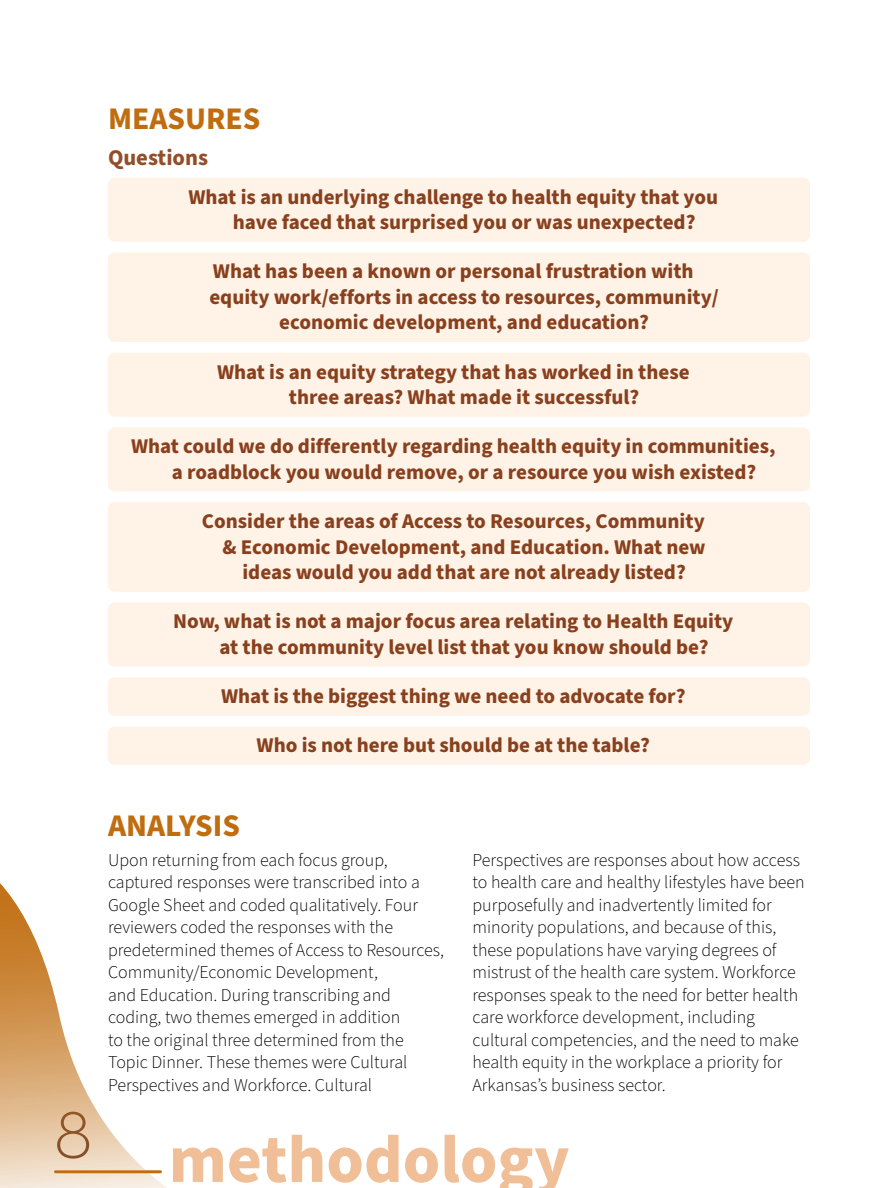
<style>
.page{position:relative;width:891px;height:1188px;background:#fff}
.page>*{position:absolute;margin:0;border:0;box-sizing:border-box;transform-origin:0 0}
.t1{font:700 67.5px "Source Sans Pro";color:#f0bf97}
.Subheading{font:700 31.5px "Source Sans Pro";color:#c06d0f}
.subhead{font:700 22.5px "Source Sans Pro";color:#924e2a}
.Questions{font:700 21px/25.5px "Source Sans Pro";color:#88401d}
.Body{font:300 18px/22.5px "Source Sans Pro";color:#000}
</style>
<div class="page">
<svg style="left:0;top:883px;width:167px;height:305px"></svg>
<svg style="left:56px;top:1170px;width:104px;height:3px"></svg>
<div style="left:108px;top:178px;width:702px;height:64px;background:#fff2e7;border-radius:7px"></div>
<div style="left:108px;top:252px;width:702px;height:90px;background:#fff2e7;border-radius:7px"></div>
<div style="left:108px;top:353px;width:702px;height:64px;background:#fff2e7;border-radius:7px"></div>
<div style="left:108px;top:427px;width:702px;height:65px;background:#fff2e7;border-radius:7px"></div>
<div style="left:108px;top:502px;width:702px;height:90px;background:#fff2e7;border-radius:7px"></div>
<div style="left:108px;top:602px;width:702px;height:65px;background:#fff2e7;border-radius:7px"></div>
<div style="left:108px;top:677px;width:702px;height:39px;background:#fff2e7;border-radius:7px"></div>
<div style="left:108px;top:727px;width:702px;height:38px;background:#fff2e7;border-radius:7px"></div>
<p class="Subheading" style="left:108px;top:97px;width:154px">MEASURES</p>
<p class="subhead" style="left:108px;top:142px;width:102px">Questions</p>
<p class="Questions" style="left:233px;top:184px;width:487px;text-indent:-44px">What is an underlying challenge to health equity that you have faced that surprised you or was unexpected?</p>
<p class="Questions" style="left:213px;top:259px;width:482px">What has been a known or personal frustration with</p>
<p class="Questions" style="left:209px;top:285px;width:511px">equity work/efforts in access to resources, community/</p>
<p class="Questions" style="left:279px;top:310px;width:371px">economic development, and education?</p>
<p class="Questions" style="left:289px;top:359px;width:402px;text-indent:-72px">What is an equity strategy that has worked in these three areas? What made it successful?</p>
<p class="Questions" style="left:172px;top:434px;width:605px;text-indent:-41px">What could we do differently regarding health equity in communities, a roadblock you would remove, or a resource you wish existed?</p>
<p class="Questions" style="left:202px;top:509px;width:504px">Consider the areas of Access to Resources, Community</p>
<p class="Questions" style="left:223px;top:534px;width:485px">&amp; Economic Development, and Education. What new</p>
<p class="Questions" style="left:242px;top:560px;width:445px">ideas would you add that are not already listed?</p>
<p class="Questions" style="left:220px;top:609px;width:515px;text-indent:-46px">Now, what is not a major focus area relating to Health Equity at the community level list that you know should be?</p>
<p class="Questions" style="left:221px;top:684px;width:466px">What is the biggest thing we need to advocate for?</p>
<p class="Questions" style="left:257px;top:733px;width:395px">Who is not here but should be at the table?</p>
<p class="Subheading" style="left:108px;top:804px;width:133px">ANALYSIS</p>
<p class="Body" style="left:108px;top:849px;width:338px">Upon returning from each focus group, captured responses were transcribed into a Google Sheet and coded qualitatively. Four reviewers coded the responses with the predetermined themes of Access to Resources, Community/Economic Development,<br>and Education. During transcribing and coding, two themes emerged in addition<br>to the original three determined from the Topic Dinner. These themes were Cultural Perspectives and Workforce. Cultural</p>
<p class="Body" style="left:472px;top:849px;width:334px">Perspectives are responses about how access to health care and healthy lifestyles have been purposefully and inadvertently limited for minority populations, and because of this, these populations have varying degrees of mistrust of the health care system. Workforce responses speak to the need for better health care workforce development, including cultural competencies, and the need to make health equity in the workplace a priority for Arkansas’s business sector.</p>
<h1 class="t1" style="left:54px;top:1114px;width:517px"><sup>8</sup> methodology</h1>
</div>
